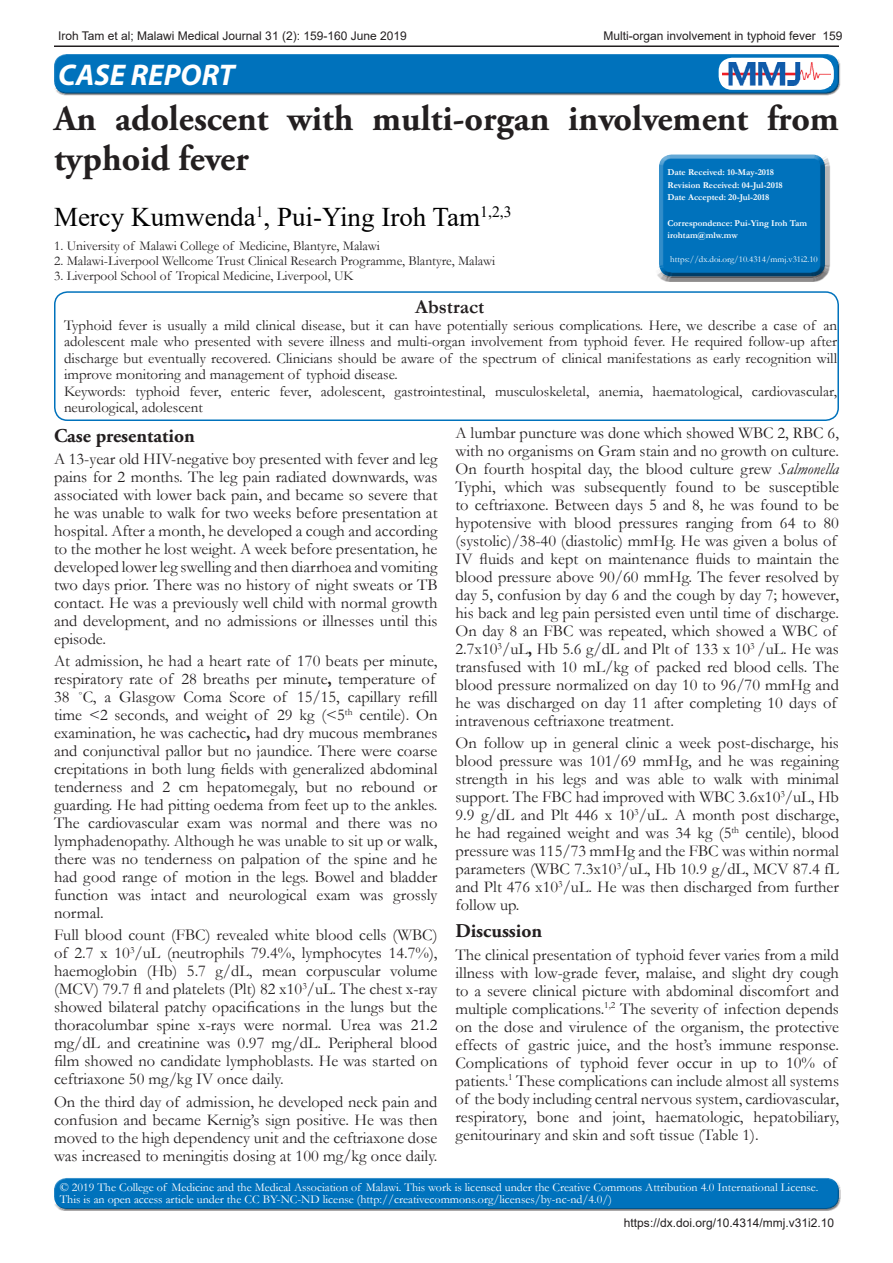
<style>
.page{position:relative;width:893px;height:1263px;background:#fff}
.page>*{position:absolute;margin:0;border:0;box-sizing:border-box;transform-origin:0 0}
.t1{font:700 36px/39.6px "Adobe Garamond Pro";color:#231f20}
.t2{font:italic 700 30px "Myriad Pro";color:#fff}
.MMJ_Author_Name{font:27px "Times New Roman";color:#000}
.MMJ_Heading_1{font:700 19.5px "Adobe Garamond Pro";color:#231f20}
.MMJ_Main_Abstract_He{font:700 19.5px "Garamond";color:#231f20}
.MMJ_Body_Text{font:16.5px/18px "Garamond";color:#231f20;text-align:justify}
.MMJ_Abstract_Text{font:15px/16.5px "Garamond";color:#231f20;text-align:justify}
.MMJ_Author_Instituti{font:13.5px "Garamond";color:#231f20}
.MMJ_Author_Name-2{font:13.5px "Garamond";color:#231f20}
.t3{font:12px/12px "Garamond";color:#fff}
.t4{font:12px "Arial";color:#231f20}
.t5{font:700 9px/12.8px "Garamond";color:#fff}
.t6{font:9px "Garamond";color:#fff}
.s1{font-weight:700}
.s2{font-style:italic}
</style>
<div class="page">
<hr style="left:54px;top:45px;width:785px;height:2px;background:#231f20">
<div style="left:54px;top:291px;width:785px;height:130px;border:2px solid #0072bc;border-radius:13px"></div>
<div style="left:52px;top:1176px;width:789px;height:28px;background:#fff;opacity:.75"></div>
<div style="left:52px;top:1181px;width:789px;height:30px;background:#231f20;opacity:.75"></div>
<div style="left:52px;top:52px;width:788px;height:39px;background:#fff;opacity:.75"></div>
<div style="left:52px;top:59px;width:788px;height:36px;background:#231f20;opacity:.75"></div>
<div style="left:719px;top:58px;width:115px;height:32px;background:#fff;border-radius:13px"></div>
<img style="left:722px;top:62px;width:108px;height:23px">
<div style="left:654px;top:150px;width:176px;height:123px;background:#fff;opacity:.75"></div>
<div style="left:654px;top:156px;width:176px;height:126px;background:#231f20;opacity:.75"></div>
<p class="t4" style="left:58px;top:27px;width:350px">Iroh Tam et al; Malawi Medical Journal 31 (2): 159-160 June 2019</p>
<p class="t4" style="left:604px;top:27px;width:240px">Multi-organ involvement in typhoid fever 159</p>
<h2 class="t2" style="left:58px;top:55px;width:178px">CASE REPORT</h2>
<p class="t1" style="left:54px;top:100px;width:786px">An adolescent with multi-organ involvement from typhoid fever</p>
<p class="MMJ_Author_Name" style="left:54px;top:198px;width:459px">Mercy Kumwenda<sup>1</sup>, Pui-Ying Iroh Tam<sup>1,2,3</sup></p>
<p class="MMJ_Author_Name-2" style="left:54px;top:237px;width:327px">1. University of Malawi College of Medicine, Blantyre, Malawi</p>
<p class="MMJ_Author_Instituti" style="left:54px;top:252px;width:443px">2. Malawi-Liverpool Wellcome Trust Clinical Research Programme, Blantyre, Malawi</p>
<p class="MMJ_Author_Instituti" style="left:54px;top:267px;width:301px">3. Liverpool School of Tropical Medicine, Liverpool, UK</p>
<p class="MMJ_Main_Abstract_He" style="left:415px;top:294px;width:71px">Abstract</p>
<p class="MMJ_Abstract_Text" style="left:64px;top:316px;width:775px">Typhoid fever is usually a mild clinical disease, but it can have potentially serious complications. Here, we describe a case of an adolescent male who presented with severe illness and multi-organ involvement from typhoid fever. He required follow-up after discharge but eventually recovered. Clinicians should be aware of the spectrum of clinical manifestations as early recognition will improve monitoring and management of typhoid disease.</p>
<p class="MMJ_Abstract_Text" style="left:64px;top:382px;width:774px">Keywords: typhoid fever, enteric fever, adolescent, gastrointestinal, musculoskeletal, anemia, haematological, cardiovascular, neurological, adolescent</p>
<p class="t5" style="left:667px;top:166px;width:117px">Date Received: 10-May-2018<br>Revision Received: 04-Jul-2018<br>Date Accepted: 20-Jul-2018</p>
<p class="t5" style="left:667px;top:217px;width:141px;line-height:12px">Correspondence: Pui-Ying Iroh Tam irohtam@mlw.mw</p>
<p class="t6" style="left:670px;top:253px;width:149px">https://dx.doi.org/10.4314/mmj.v31i2.10</p>
<p class="MMJ_Heading_1" style="left:54px;top:424px;width:142px">Case presentation</p>
<p class="MMJ_Body_Text" style="left:54px;top:449px;width:385px">A 13-year old HIV-negative boy presented with fever and leg pains for 2 months. The leg pain radiated downwards, was associated with lower back pain, and became so severe that he was unable to walk for two weeks before presentation at hospital. After a month, he developed a cough and according to the mother he lost weight. A week before presentation, he developed lower leg swelling and then diarrhoea and vomiting two days prior. There was no history of night sweats or TB contact. He was a previously well child with normal growth and development, and no admissions or illnesses until this episode.</p>
<p class="MMJ_Body_Text" style="left:54px;top:651px;width:385px;text-align:left">At admission, he had a heart rate of 170 beats per minute, respiratory rate of 28 breaths per minute<span class="s1">,</span> temperature of 38 ˚C, a Glasgow Coma Score of 15/15, capillary refill time &lt;2 seconds, and weight of 29 kg (&lt;5<sup>th</sup> centile). On examination, he was cachectic<span class="s1">,</span> had dry mucous membranes and conjunctival pallor but no jaundice. There were coarse crepitations in both lung fields with generalized abdominal tenderness and 2 cm hepatomegaly, but no rebound or guarding. He had pitting oedema from feet up to the ankles.<br>The cardiovascular exam was normal and there was no lymphadenopathy. Although he was unable to sit up or walk, there was no tenderness on palpation of the spine and he had good range of motion in the legs. Bowel and bladder function was intact and neurological exam was grossly normal.</p>
<p class="MMJ_Body_Text" style="left:54px;top:926px;width:385px">Full blood count (FBC) revealed white blood cells (WBC) of 2.7 x 10<sup>3</sup>/uL (neutrophils 79.4%, lymphocytes 14.7%), haemoglobin (Hb) 5.7 g/dL, mean corpuscular volume (MCV) 79.7 fl and platelets (Plt) 82 x10<sup>3</sup>/uL. The chest x-ray showed bilateral patchy opacifications in the lungs but the thoracolumbar spine x-rays were normal. Urea was 21.2 mg/dL and creatinine was 0.97 mg/dL. Peripheral blood film showed no candidate lymphoblasts. He was started on ceftriaxone 50 mg/kg IV once daily.</p>
<p class="MMJ_Body_Text" style="left:54px;top:1092px;width:385px">On the third day of admission, he developed neck pain and confusion and became Kernig’s sign positive. He was then moved to the high dependency unit and the ceftriaxone dose was increased to meningitis dosing at 100 mg/kg once daily.</p>
<p class="MMJ_Body_Text" style="left:455px;top:424px;width:385px;text-align:left">A lumbar puncture was done which showed WBC 2, RBC 6, with no organisms on Gram stain and no growth on culture.<br>On fourth hospital day, the blood culture grew <span class="s2">Salmonella </span>Typhi, which was subsequently found to be susceptible to ceftriaxone. Between days 5 and 8, he was found to be hypotensive with blood pressures ranging from 64 to 80 (systolic)/38-40 (diastolic) mmHg. He was given a bolus of IV fluids and kept on maintenance fluids to maintain the blood pressure above 90/60 mmHg. The fever resolved by day 5, confusion by day 6 and the cough by day 7; however, his back and leg pain persisted even until time of discharge.<br>On day 8 an FBC was repeated, which showed a WBC of 2.7x10<sup>3</sup>/uL<span class="s1">,</span> Hb 5.6 g/dL and Plt of 133 x 10<sup>3</sup> /uL. He was transfused with 10 mL/kg of packed red blood cells. The blood pressure normalized on day 10 to 96/70 mmHg and he was discharged on day 11 after completing 10 days of intravenous ceftriaxone treatment.</p>
<p class="MMJ_Body_Text" style="left:455px;top:734px;width:385px">On follow up in general clinic a week post-discharge, his blood pressure was 101/69 mmHg, and he was regaining strength in his legs and was able to walk with minimal support. The FBC had improved with WBC 3.6x10<sup>3</sup>/uL, Hb 9.9 g/dL and Plt 446 x 10<sup>3</sup>/uL. A month post discharge, he had regained weight and was 34 kg (5<sup>th</sup> centile), blood pressure was 115/73 mmHg and the FBC was within normal parameters (WBC 7.3x10<sup>3</sup>/uL, Hb 10.9 g/dL, MCV 87.4 fL and Plt 476 x10<sup>3</sup>/uL. He was then discharged from further follow up.</p>
<p class="MMJ_Heading_1" style="left:455px;top:920px;width:88px">Discussion</p>
<p class="MMJ_Body_Text" style="left:455px;top:945px;width:385px;text-align:left">The clinical presentation of typhoid fever varies from a mild illness with low-grade fever, malaise, and slight dry cough to a severe clinical picture with abdominal discomfort and multiple complications.<sup>1,2</sup> The severity of infection depends on the dose and virulence of the organism, the protective effects of gastric juice, and the host’s immune response.<br>Complications of typhoid fever occur in up to 10% of patients.<sup>1</sup> These complications can include almost all systems of the body including central nervous system, cardiovascular, respiratory, bone and joint, haematologic, hepatobiliary, genitourinary and skin and soft tissue (Table 1).</p>
<p class="t3" style="left:60px;top:1181px;width:760px">© 2019 The College of Medicine and the Medical Association of Malawi. This work is licensed under the Creative Commons Attribution 4.0 International License.<br>This is an open access article under the CC BY-NC-ND license (http://creativecommons.org/licenses/by-nc-nd/4.0/)</p>
<p class="t4" style="left:624px;top:1214px;width:212px">https://dx.doi.org/10.4314/mmj.v31i2.10</p>
</div>
